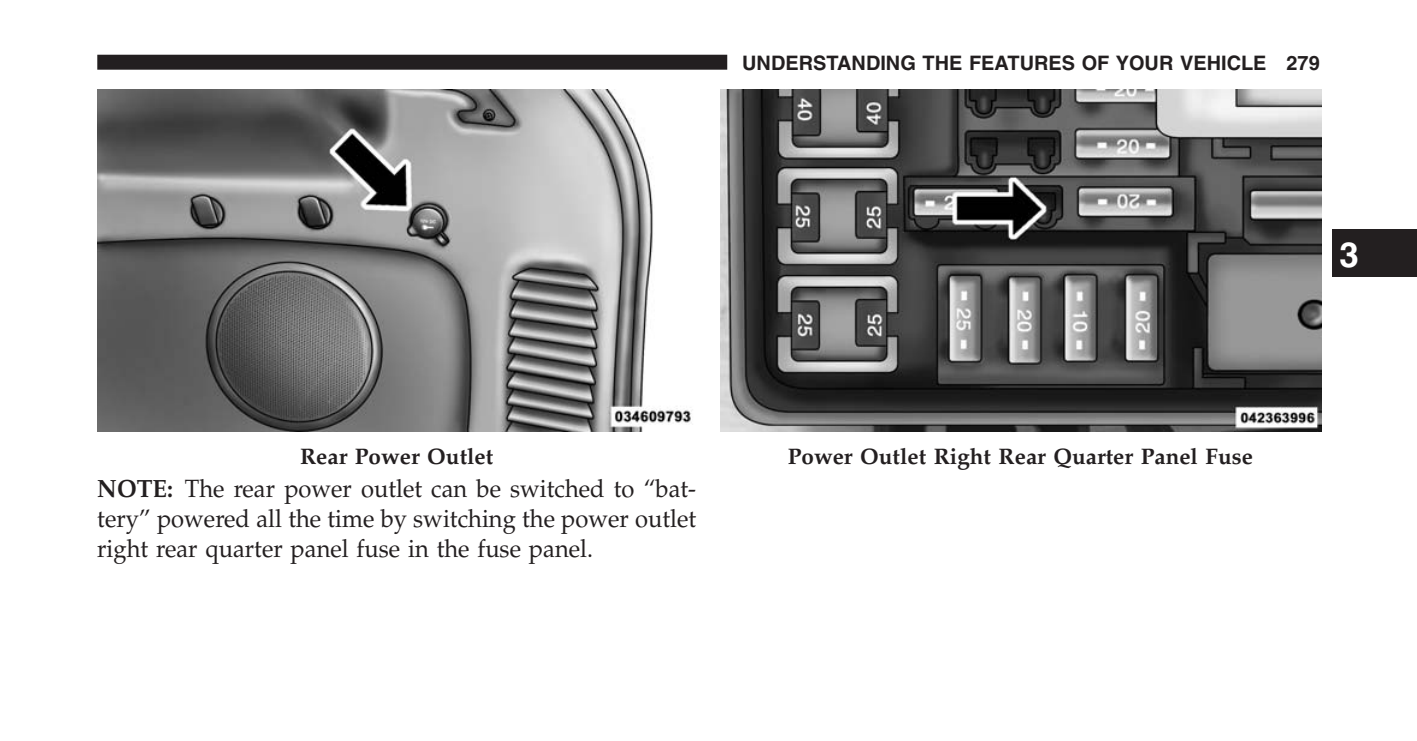
<style>
.page{position:relative;width:1417px;height:741px;background:#fff}
.page>*{position:absolute;margin:0;border:0;box-sizing:border-box;transform-origin:0 0}
.t1{font:700 35px "Helvetica";color:#fff}
.t2{font:25px/30px "Palatino";color:#231f20;text-align:justify;scale:.95 1}
.t3{font:700 22.5px "Palatino";color:#231f20}
.t4{font:700 20px "Helvetica";color:#231f20}
.s1{font-weight:700}
</style>
<div class="page">
<div style="left:1332px;top:229px;width:85px;height:48px;background:#231f20"></div>
<img style="left:97px;top:89px;width:595px;height:343px">
<img style="left:721px;top:89px;width:600px;height:343px">
<div style="left:97px;top:55px;width:630px;height:15px;background:#231f20"></div>
<p class="t4" style="left:742px;top:55px;width:579px">UNDERSTANDING THE FEATURES OF YOUR VEHICLE 279</p>
<h1 class="t1" style="left:1340px;top:242px;width:21px">3</h1>
<p class="t3" style="left:300px;top:447px;width:195px">Rear Power Outlet</p>
<p class="t3" style="left:788px;top:447px;width:467px">Power Outlet Right Rear Quarter Panel Fuse</p>
<p class="t2" style="left:97px;top:477px;width:632px"><span class="s1">NOTE:</span> The rear power outlet can be switched to “bat&shy;tery” powered all the time by switching the power outlet right rear quarter panel fuse in the fuse panel.</p>
</div>
